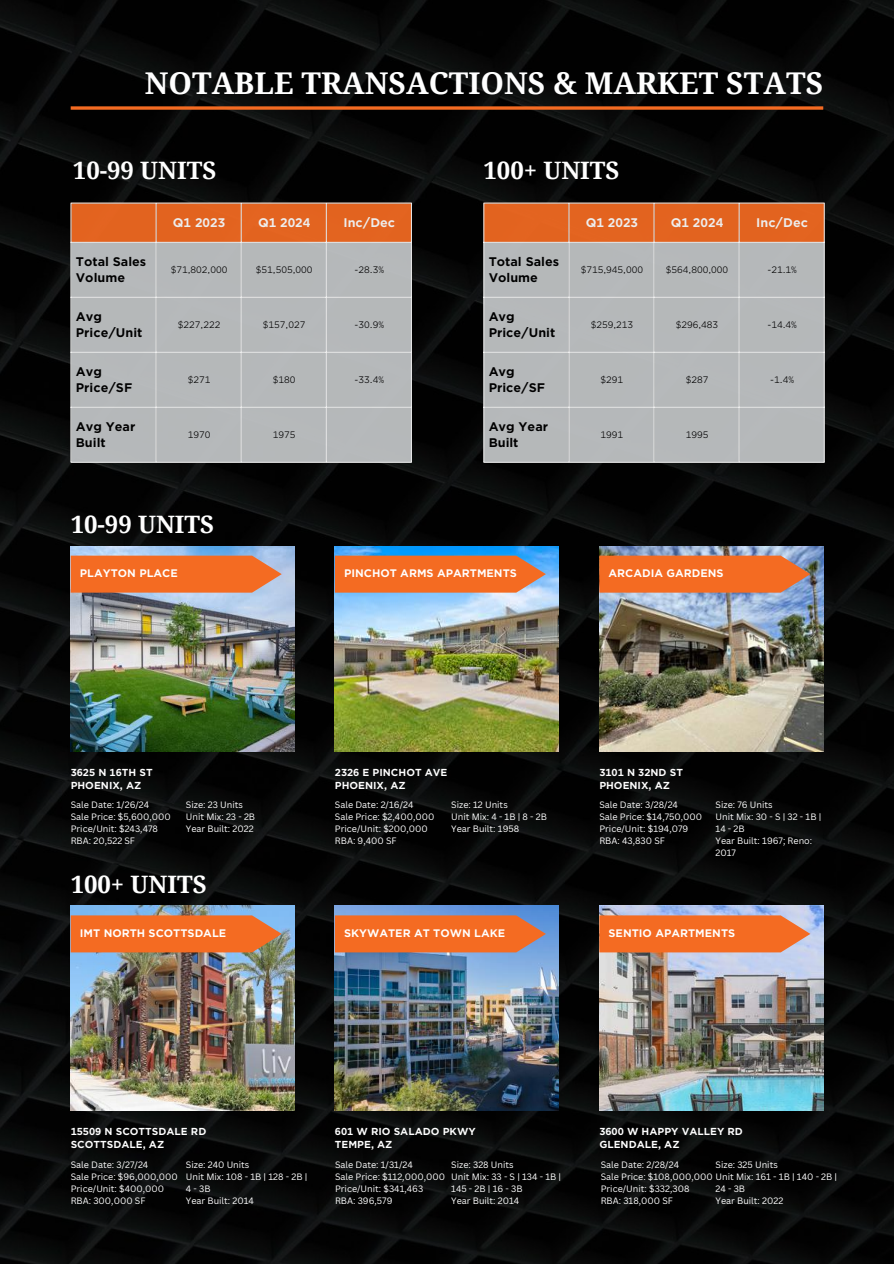
<style>
.page{position:relative;width:894px;height:1264px;background:#fff}
.page>*{position:absolute;margin:0;border:0;box-sizing:border-box;transform-origin:0 0}
.t1{font:700 30px "Noto Serif";color:#fff}
.t2{font:700 24px "Noto Serif";color:#fff}
.t3{font:700 12px/16.5px "Gotham Office";color:#000}
.t4{font:700 12px "Gotham Office";color:#fff}
.t5{font:700 10.5px "Gotham Office";color:#fff}
.t6{font:700 9.75px/13px "Gotham Office";color:#fff}
.t7{font:9px/12px "Canva Sans";color:#fff}
.t8{font:9px "Gotham Office";color:#000}
</style>
<div class="page">
<img style="left:0;top:0;width:893px;height:1263px">
<svg style="left:71px;top:106px;width:752px;height:4px;background:#ce5b1d"></svg>
<img style="left:71px;top:546px;width:223px;height:205px">
<img style="left:335px;top:546px;width:223px;height:205px">
<img style="left:599px;top:546px;width:224px;height:205px">
<img style="left:71px;top:905px;width:223px;height:205px">
<img style="left:335px;top:905px;width:223px;height:205px">
<img style="left:599px;top:905px;width:224px;height:205px">
<svg style="left:71px;top:555px;width:211px;height:37px;background:#ed7233"></svg>
<svg style="left:335px;top:555px;width:210px;height:37px;background:#e87133"></svg>
<svg style="left:599px;top:555px;width:211px;height:37px;background:#ea6f2f"></svg>
<svg style="left:71px;top:915px;width:211px;height:37px;background:#ea6f2d"></svg>
<svg style="left:335px;top:915px;width:210px;height:37px;background:#e96e30"></svg>
<svg style="left:599px;top:915px;width:211px;height:37px;background:#f07332"></svg>
<div style="left:72px;top:204px;width:339px;height:38px;background:#e2631f"></div>
<div style="left:72px;top:243px;width:339px;height:219px;background:#b5b8ba"></div>
<hr style="left:71px;top:203px;width:1px;height:259px;background:#fff">
<hr style="left:156px;top:203px;width:1px;height:259px;background:#fff">
<hr style="left:241px;top:203px;width:1px;height:259px;background:#fff">
<hr style="left:326px;top:203px;width:1px;height:259px;background:#fff">
<hr style="left:411px;top:203px;width:1px;height:259px;background:#fff">
<hr style="left:71px;top:203px;width:340px;height:1px;background:#fff">
<hr style="left:71px;top:242px;width:340px;height:1px;background:#fff">
<hr style="left:71px;top:297px;width:340px;height:1px;background:#fff">
<hr style="left:71px;top:352px;width:340px;height:1px;background:#fff">
<hr style="left:71px;top:407px;width:340px;height:1px;background:#fff">
<hr style="left:71px;top:462px;width:340px;height:1px;background:#fff">
<div style="left:484px;top:204px;width:339px;height:38px;background:#e3631f"></div>
<svg style="left:484px;top:243px;width:339px;height:219px;background:#b6b9ba"></svg>
<hr style="left:483px;top:203px;width:1px;height:259px;background:#fff">
<hr style="left:568px;top:203px;width:1px;height:259px;background:#fff">
<hr style="left:653px;top:203px;width:1px;height:259px;background:#fff">
<hr style="left:738px;top:203px;width:1px;height:259px;background:#fff">
<hr style="left:823px;top:203px;width:1px;height:259px;background:#fff">
<hr style="left:483px;top:203px;width:341px;height:1px;background:#fff">
<hr style="left:483px;top:242px;width:341px;height:1px;background:#fff">
<hr style="left:483px;top:297px;width:341px;height:1px;background:#fff">
<hr style="left:483px;top:352px;width:341px;height:1px;background:#fff">
<hr style="left:483px;top:407px;width:341px;height:1px;background:#fff">
<hr style="left:483px;top:462px;width:341px;height:1px;background:#fff">
<h1 class="t1" style="left:145px;top:62px;width:679px">NOTABLE TRANSACTIONS &amp; MARKET STATS</h1>
<h2 class="t2" style="left:73px;top:154px;width:145px">10-99 UNITS</h2>
<h2 class="t2" style="left:483px;top:154px;width:138px">100+ UNITS</h2>
<h3 class="t4" style="left:173px;top:215px;width:54px">Q1 2023</h3>
<h3 class="t4" style="left:258px;top:215px;width:54px">Q1 2024</h3>
<h3 class="t4" style="left:343px;top:215px;width:53px">Inc/Dec</h3>
<h3 class="t3" style="left:76px;top:253px;width:72px">Total Sales<br>Volume</h3>
<p class="t8" style="left:171px;top:265px;width:58px">$71,802,000</p>
<p class="t8" style="left:256px;top:265px;width:58px">$51,505,000</p>
<p class="t8" style="left:354px;top:265px;width:31px">-28.3%</p>
<h3 class="t3" style="left:76px;top:308px;width:68px">Avg<br>Price/Unit</h3>
<p class="t8" style="left:178px;top:320px;width:44px">$227,222</p>
<p class="t8" style="left:263px;top:320px;width:44px">$157,027</p>
<p class="t8" style="left:354px;top:320px;width:31px">-30.9%</p>
<h3 class="t3" style="left:76px;top:363px;width:58px">Avg<br>Price/SF</h3>
<p class="t8" style="left:188px;top:375px;width:24px">$271</p>
<p class="t8" style="left:273px;top:375px;width:24px">$180</p>
<p class="t8" style="left:354px;top:375px;width:31px">-33.4%</p>
<h3 class="t3" style="left:76px;top:418px;width:61px">Avg Year<br>Built</h3>
<p class="t8" style="left:188px;top:430px;width:24px">1970</p>
<p class="t8" style="left:273px;top:430px;width:24px">1975</p>
<h2 class="t2" style="left:71px;top:508px;width:145px">10-99 UNITS</h2>
<h3 class="t4" style="left:585px;top:215px;width:54px">Q1 2023</h3>
<h3 class="t4" style="left:670px;top:215px;width:54px">Q1 2024</h3>
<h3 class="t4" style="left:756px;top:215px;width:53px">Inc/Dec</h3>
<h3 class="t3" style="left:488px;top:253px;width:72px">Total Sales<br>Volume</h3>
<p class="t8" style="left:580px;top:265px;width:64px">$715,945,000</p>
<p class="t8" style="left:665px;top:265px;width:64px">$564,800,000</p>
<p class="t8" style="left:767px;top:265px;width:31px">-21.1%</p>
<h3 class="t3" style="left:488px;top:308px;width:68px">Avg<br>Price/Unit</h3>
<p class="t8" style="left:590px;top:320px;width:44px">$259,213</p>
<p class="t8" style="left:675px;top:320px;width:44px">$296,483</p>
<p class="t8" style="left:767px;top:320px;width:31px">-14.4%</p>
<h3 class="t3" style="left:488px;top:363px;width:58px">Avg<br>Price/SF</h3>
<p class="t8" style="left:600px;top:375px;width:24px">$291</p>
<p class="t8" style="left:685px;top:375px;width:24px">$287</p>
<p class="t8" style="left:770px;top:375px;width:25px">-1.4%</p>
<h3 class="t3" style="left:488px;top:418px;width:61px">Avg Year<br>Built</h3>
<p class="t8" style="left:600px;top:430px;width:24px">1991</p>
<p class="t8" style="left:685px;top:430px;width:24px">1995</p>
<p class="t5" style="left:80px;top:566px;width:99px">PLAYTON PLACE</p>
<p class="t5" style="left:344px;top:566px;width:174px">PINCHOT ARMS APARTMENTS</p>
<p class="t5" style="left:608px;top:566px;width:117px">ARCADIA GARDENS</p>
<p class="t6" style="left:71px;top:765px;width:83px">3625 N 16TH ST<br>PHOENIX, AZ</p>
<p class="t7" style="left:71px;top:798px;width:102px">Sale Date: 1/26/24<br>Sale Price: $5,600,000<br>Price/Unit: $243,478<br>RBA: 20,522 SF</p>
<p class="t7" style="left:186px;top:798px;width:71px">Size: 23 Units<br>Unit Mix: 23 - 2B<br>Year Built: 2022</p>
<h2 class="t2" style="left:71px;top:867px;width:138px">100+ UNITS</h2>
<p class="t6" style="left:335px;top:765px;width:114px">2326 E PINCHOT AVE<br>PHOENIX, AZ</p>
<p class="t6" style="left:599px;top:765px;width:85px">3101 N 32ND ST<br>PHOENIX, AZ</p>
<p class="t7" style="left:335px;top:798px;width:101px">Sale Date: 2/16/24<br>Sale Price: $2,400,000<br>Price/Unit: $200,000<br>RBA: 9,400 SF</p>
<p class="t7" style="left:451px;top:798px;width:97px">Size: 12 Units<br>Unit Mix: 4 - 1B | 8 - 2B<br>Year Built: 1958</p>
<p class="t7" style="left:599px;top:798px;width:104px">Sale Date: 3/28/24<br>Sale Price: $14,750,000<br>Price/Unit: $194,079<br>RBA: 43,830 SF</p>
<p class="t7" style="left:715px;top:798px;width:107px">Size: 76 Units<br>Unit Mix: 30 - S | 32 - 1B |<br>14 - 2B<br>Year Built: 1967; Reno:<br>2017</p>
<p class="t5" style="left:80px;top:926px;width:148px">IMT NORTH SCOTTSDALE</p>
<p class="t5" style="left:344px;top:926px;width:163px">SKYWATER AT TOWN LAKE</p>
<p class="t5" style="left:608px;top:926px;width:128px">SENTIO APARTMENTS</p>
<p class="t6" style="left:71px;top:1124px;width:137px">15509 N SCOTTSDALE RD<br>SCOTTSDALE, AZ</p>
<p class="t6" style="left:335px;top:1124px;width:142px">601 W RIO SALADO PKWY<br>TEMPE, AZ</p>
<p class="t6" style="left:599px;top:1124px;width:145px">3600 W HAPPY VALLEY RD<br>GLENDALE, AZ</p>
<p class="t7" style="left:71px;top:1158px;width:108px">Sale Date: 3/27/24<br>Sale Price: $96,000,000<br>Price/Unit: $400,000<br>RBA: 300,000 SF</p>
<p class="t7" style="left:186px;top:1158px;width:123px">Size: 240 Units<br>Unit Mix: 108 - 1B | 128 - 2B |<br>4 - 3B<br>Year Built: 2014</p>
<p class="t7" style="left:335px;top:1158px;width:111px">Sale Date: 1/31/24<br>Sale Price: $112,000,000<br>Price/Unit: $341,463<br>RBA: 396,579</p>
<p class="t7" style="left:451px;top:1158px;width:111px">Size: 328 Units<br>Unit Mix: 33 - S | 134 - 1B |<br>145 - 2B | 16 - 3B<br>Year Built: 2014</p>
<p class="t7" style="left:600px;top:1158px;width:238px">Sale Date: 2/28/24<br>Sale Price: $108,000,000 Unit Mix: 161 - 1B | 140 - 2B |<br>Price/Unit: $332,308<br>RBA: 318,000 SF</p>
<p class="t7" style="left:715px;top:1158px;width:64px">Size: 325 Units</p>
<p class="t7" style="left:715px;top:1182px;width:69px">24 - 3B<br>Year Built: 2022</p>
</div>
